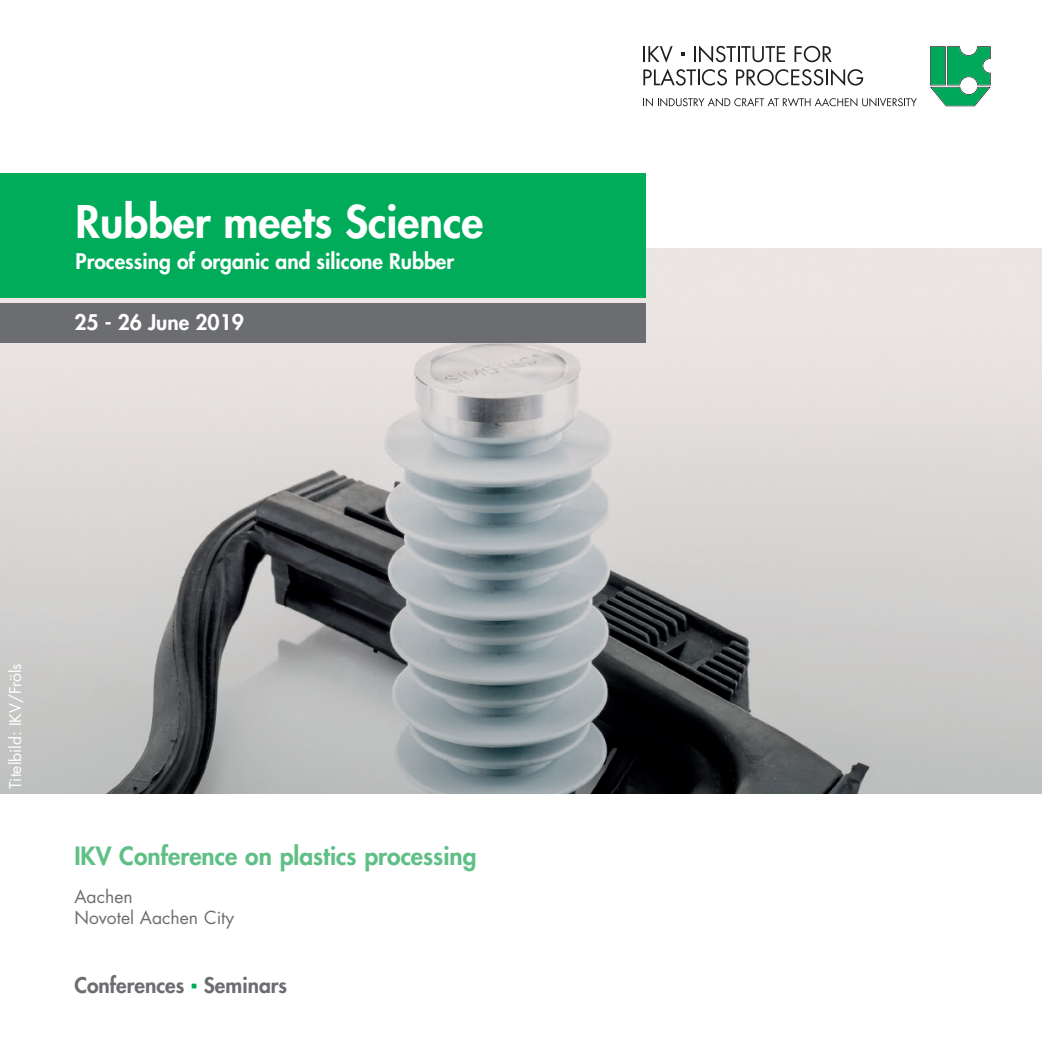
<style>
.page{position:relative;width:1042px;height:1042px;background:#fff}
.page>*{position:absolute;margin:0;border:0;box-sizing:border-box;transform-origin:0 0}
.t1{font:800 43.75px "Futura";color:#fff}
.t2{font:800 24.5px "Futura";color:#5fbf86}
.t3{font:800 21px "Futura";color:#fff}
.t4{font:800 21px "Futura";color:#6c6d70}
.t5{font:17.5px/21px "Futura Com";color:#6c6d70}
.t6{font:15.75px "Futura Com";color:#fff}
.s1{font-family:"Arial";font-weight:400;color:#00ac5a}
</style>
<div class="page">
<svg style="left:643px;top:46px;width:29px;height:17px"></svg>
<svg style="left:694px;top:45px;width:91px;height:18px"></svg>
<svg style="left:794px;top:46px;width:38px;height:16px"></svg>
<svg style="left:643px;top:69px;width:84px;height:17px"></svg>
<svg style="left:736px;top:69px;width:127px;height:17px"></svg>
<svg style="left:930px;top:46px;width:60px;height:60px"></svg>
<div style="left:931px;top:47px;width:14px;height:38px;background:#00a959"></div>
<svg style="left:643px;top:98px;width:274px;height:9px"></svg>
<img style="left:0;top:248px;width:1042px;height:546px">
<div style="left:0;top:174px;width:645px;height:124px;background:#00ac5a"></div>
<div style="left:0;top:303px;width:645px;height:39px;background:#6c6d70"></div>
<h1 class="t1" style="left:76px;top:200px;width:409px">Rubber meets Science</h1>
<p class="t3" style="left:76px;top:251px;width:380px">Processing of organic and silicone Rubber</p>
<p class="t3" style="left:74px;top:312px;width:171px">25 - 26 June 2019</p>
<p class="t6" style="left:5px;top:789px;width:127px;rotate:-90deg">Titelbild: IKV/Fröls</p>
<p class="t2" style="left:74px;top:844px;width:404px">IKV Conference on plastics processing</p>
<p class="t5" style="left:74px;top:886px;width:161px">Aachen<br>Novotel Aachen City</p>
<p class="t4" style="left:74px;top:975px;width:214px">Conferences <span class="s1">▪</span> Seminars</p>
</div>
